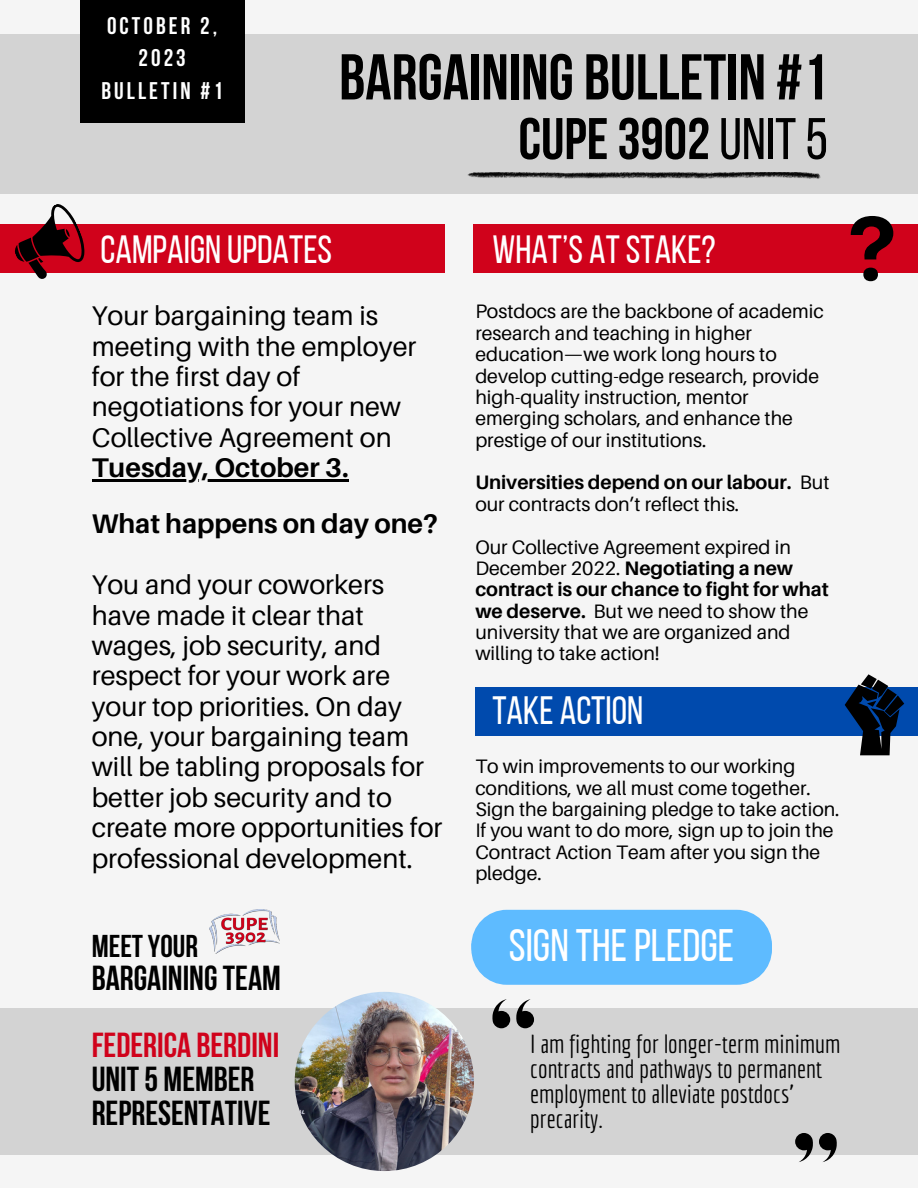
<style>
.page{position:relative;width:918px;height:1188px;background:#f5f5f5}
.page>*{position:absolute;margin:0;border:0;box-sizing:border-box;transform-origin:0 0}
.t1{font:700 64.5px "Bebas Neue";color:#000}
.t2{font:700 58.5px "Bebas Neue";color:#000}
.t3{font:45.45px "Bebas Neue";color:#fff}
.t4{font:39.45px "Bebas Neue";color:#fff}
.t5{font:39.3px "Bebas Neue";color:#fff}
.t6{font:700 34.65px "Bebas Neue";color:#000}
.t7{font:700 34.65px "Bebas Neue";color:#d0021b}
.t8{font:700 31.5px "Bebas Neue";color:#000}
.t9{font:27px/30.3px "Aileron";color:#000}
.t10{font:700 27px "Aileron";color:#000}
.t11{font:25.5px/24.8px "Economica";color:#000}
.t12{font:700 24px/32.7px "Bebas Neue";letter-spacing:.13em;color:#fff;text-align:center}
.t13{font:19.5px/21.3px "Aileron";color:#000}
.s1{font-weight:400}
.s2{font-weight:700}
</style>
<div class="page">
<div style="left:0;top:1008px;width:918px;height:147px;background:#d3d3d3"></div>
<img style="left:295px;top:992px;width:179px;height:179px;border-radius:50%">
<div style="left:0;top:34px;width:918px;height:160px;background:#d3d3d3"></div>
<div style="left:80px;top:0;width:164px;height:123px;background:#000"></div>
<svg style="left:492px;top:999px;width:18px;height:29px"></svg>
<svg style="left:516px;top:999px;width:18px;height:29px"></svg>
<svg style="left:819px;top:1133px;width:18px;height:29px"></svg>
<svg style="left:795px;top:1133px;width:18px;height:29px"></svg>
<img style="left:210px;top:910px;width:69px;height:44px">
<div style="left:0;top:224px;width:444px;height:49px;background:#d0021b"></div>
<svg style="left:14px;top:204px;width:71px;height:75px"></svg>
<div style="left:474px;top:224px;width:444px;height:49px;background:#d0021b"></div>
<svg style="left:851px;top:216px;width:42px;height:65px"></svg>
<hr style="left:92px;top:479px;width:257px;height:3px;background:#000">
<div style="left:475px;top:688px;width:443px;height:48px;background:#004aad"></div>
<svg style="left:845px;top:674px;width:59px;height:81px"></svg>
<svg style="left:471px;top:951px;width:301px;height:34px"></svg>
<div style="left:471px;top:910px;width:301px;height:71px;background:#5ebbff;border-radius:35px"></div>
<p class="t12" style="left:107px;top:11px;width:112px">OCTOBER 2,<br>2023</p>
<p class="t12" style="left:101px;top:77px;width:123px">BULLETIN #1</p>
<p class="t1" style="left:339px;top:51px;width:490px">BARGAINING BULLETIN #1</p>
<p class="t2" style="left:519px;top:115px;width:311px">CUPE3902 <span class="s1">UNIT5</span></p>
<p class="t5" style="left:101px;top:234px;width:233px">CAMPAIGN UPDATES</p>
<p class="t5" style="left:492px;top:234px;width:225px">WHAT’S ATSTAKE?</p>
<p class="t9" style="left:92px;top:300px;width:326px">Your bargaining team is meeting with the employer for the first day of negotiations for your new<br>Collective Agreement on<br><span class="s2">Tuesday, October 3.</span></p>
<p class="t10" style="left:92px;top:507px;width:348px">What happens on day one?</p>
<p class="t9" style="left:92px;top:569px;width:352px">You and your coworkers have made it clear that wages, job security, and respect for your work are your top priorities. On day one, your bargaining team will be tabling proposals for better job security and to create more opportunities for professional development.</p>
<p class="t8" style="left:92px;top:933px;width:108px">MEETYOUR</p>
<p class="t6" style="left:92px;top:964px;width:191px">BARGAINING TEAM</p>
<p class="t7" style="left:92px;top:1031px;width:189px">FEDERICA BERDINI</p>
<p class="t6" style="left:92px;top:1065px;width:164px">UNIT5 MEMBER</p>
<p class="t6" style="left:92px;top:1099px;width:180px">REPRESENTATIVE</p>
<p class="t13" style="left:475px;top:301px;width:350px">Postdocs are the backbone of academic research and teaching in higher education—we work long hours to develop cutting-edge research, provide high-quality instruction, mentor emerging scholars, and enhance the prestige of our institutions.</p>
<p class="t13" style="left:475px;top:472px;width:356px"><span class="s2">Universities depend on our labour.</span> But our contracts don’t reflect this.</p>
<p class="t13" style="left:475px;top:536px;width:355px">Our Collective Agreement expired in December 2022. <span class="s2">Negotiating a new contract is our chance to fight for what we deserve.</span> But we need to show the university that we are organized and willing to take action!</p>
<p class="t4" style="left:492px;top:695px;width:152px">TAKE ACTION</p>
<p class="t13" style="left:475px;top:755px;width:366px">To win improvements to our working conditions, we all must come together.<br>Sign the bargaining pledge to take action.<br>If you want to do more, sign up to join the Contract Action Team after you sign the pledge.</p>
<p class="t3" style="left:509px;top:927px;width:227px">SIGN THEPLEDGE</p>
<p class="t11" style="left:530px;top:1031px;width:312px">I am fighting for longer-term minimum contracts and pathways to permanent employment to alleviate postdocs’ precarity.</p>
</div>
